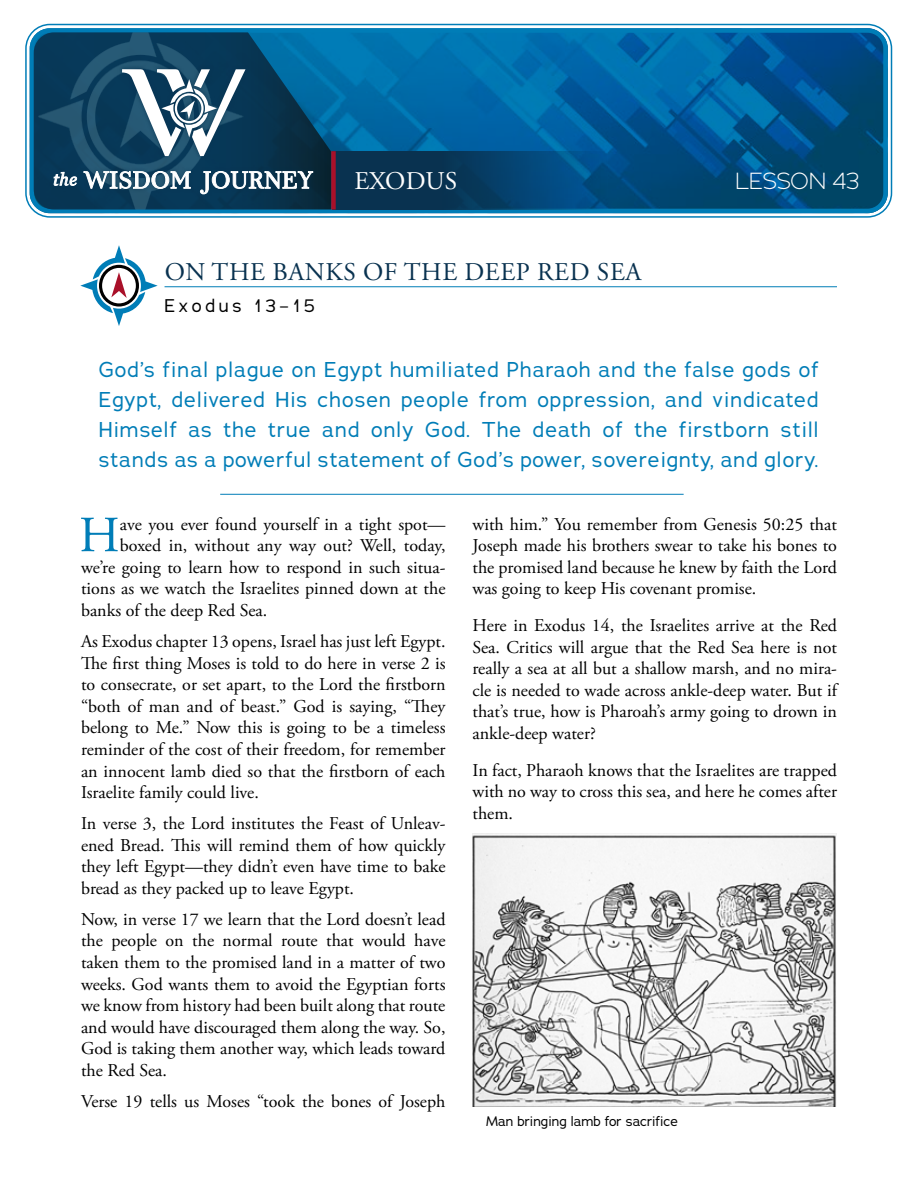
<style>
.page{position:relative;width:918px;height:1188px;background:#fff}
.page>*{position:absolute;margin:0;border:0;box-sizing:border-box;transform-origin:0 0}
.t1{font:50.55px "Adobe Garamond Pro";color:#007db7}
.t2{font:25.5px "Adobe Garamond Pro";letter-spacing:.025em;color:#093250}
.t3{font:25.5px "Adobe Garamond Pro";letter-spacing:.005em;color:#fff}
.t4{font:300 23.25px "Adrianna";letter-spacing:.005em;color:#fff}
.t5{font:21px/30px "Adrianna";letter-spacing:.05em;color:#007db7;text-align:justify}
.t6{font:18px/21.6px "Adobe Garamond Pro";color:#000;text-align:justify}
.t7{font:18px "Adrianna";letter-spacing:.2em;color:#000}
.t8{font:13.5px "Adrianna";color:#000}
</style>
<div class="page">
<hr style="left:165px;top:286px;width:672px;height:1px;background:#007db7">
<hr style="left:220px;top:494px;width:464px;height:1px;background:#007db7">
<svg style="left:80px;top:245px;width:78px;height:81px"></svg>
<img style="left:30px;top:28px;width:858px;height:185px">
<div style="left:25px;top:24px;width:867px;height:194px;border:2px solid #007db7;border-radius:24px"></div>
<div style="left:30px;top:28px;width:858px;height:185px;border:4px solid #007db7;border-radius:18px"></div>
<svg style="left:336px;top:151px;width:513px;height:59px;background:#03436e"></svg>
<svg style="left:34px;top:32px;width:297px;height:178px;background:#04537d"></svg>
<img style="left:38px;top:32px;width:206px;height:178px">
<div style="left:50px;top:65px;width:267px;height:133px;background:#07314e;opacity:.78"></div>
<svg style="left:54px;top:172px;width:23px;height:14px"></svg>
<svg style="left:83px;top:171px;width:108px;height:18px"></svg>
<svg style="left:200px;top:171px;width:113px;height:23px"></svg>
<svg style="left:122px;top:69px;width:124px;height:87px"></svg>
<div style="left:331px;top:151px;width:5px;height:59px;background:#a91029"></div>
<img style="left:472px;top:833px;width:365px;height:274px">
<h2 class="t3" style="left:354px;top:165px;width:104px">EXODUS</h2>
<p class="t4" style="left:736px;top:166px;width:125px">LESSON 43</p>
<h2 class="t2" style="left:165px;top:257px;width:478px">ON THE BANKS OF THE DEEP RED SEA</h2>
<p class="t7" style="left:165px;top:294px;width:152px">Exodus 13–15</p>
<p class="t5" style="left:99px;top:354px;width:721px">God’s final plague on Egypt humiliated Pharaoh and the false gods of Egypt, delivered His chosen people from oppression, and vindicated Himself as the true and only God. The death of the firstborn still stands as a powerful statement of God’s power, sovereignty, and glory.</p>
<h1 class="t1" style="left:79px;top:505px;width:42px">H</h1>
<p class="t6" style="left:120px;top:514px;width:327px">ave you ever found yourself in a tight spot—</p>
<p class="t6" style="left:120px;top:535px;width:327px">boxed in, without any way out? Well, today,</p>
<p class="t6" style="left:81px;top:557px;width:366px">we’re going to learn how to respond in such situa-</p>
<p class="t6" style="left:81px;top:578px;width:366px">tions as we watch the Israelites pinned down at the</p>
<p class="t6" style="left:81px;top:600px;width:188px">banks of the deep Red Sea.</p>
<p class="t6" style="left:81px;top:631px;width:366px">As Exodus chapter 13 opens, Israel has just left Egypt.<br>The first thing Moses is told to do here in verse 2 is to consecrate, or set apart, to the Lord the firstborn “both of man and of beast.” God is saying, “They belong to Me.” Now this is going to be a timeless reminder of the cost of their freedom, for remember an innocent lamb died so that the firstborn of each Israelite family could live.</p>
<p class="t6" style="left:81px;top:813px;width:366px">In verse 3, the Lord institutes the Feast of Unleav&shy;ened Bread. This will remind them of how quickly they left Egypt—they didn’t even have time to bake bread as they packed up to leave Egypt.</p>
<p class="t6" style="left:81px;top:909px;width:366px">Now, in verse 17 we learn that the Lord doesn’t lead the people on the normal route that would have taken them to the promised land in a matter of two weeks. God wants them to avoid the Egyptian forts we know from history had been built along that route and would have discouraged them along the way. So, God is taking them another way, which leads toward the Red Sea.</p>
<p class="t6" style="left:81px;top:1091px;width:366px">Verse 19 tells us Moses “took the bones of Joseph</p>
<p class="t6" style="left:472px;top:514px;width:366px">with him.” You remember from Genesis 50:25 that Joseph made his brothers swear to take his bones to the promised land because he knew by faith the Lord was going to keep His covenant promise.</p>
<p class="t6" style="left:472px;top:615px;width:366px">Here in Exodus 14, the Israelites arrive at the Red Sea. Critics will argue that the Red Sea here is not really a sea at all but a shallow marsh, and no mira&shy;cle is needed to wade across ankle-deep water. But if that’s true, how is Pharoah’s army going to drown in ankle-deep water?</p>
<p class="t6" style="left:472px;top:760px;width:366px">In fact, Pharaoh knows that the Israelites are trapped with no way to cross this sea, and here he comes after them.</p>
<p class="t8" style="left:486px;top:1113px;width:193px">Man bringing lamb for sacrifice</p>
</div>
